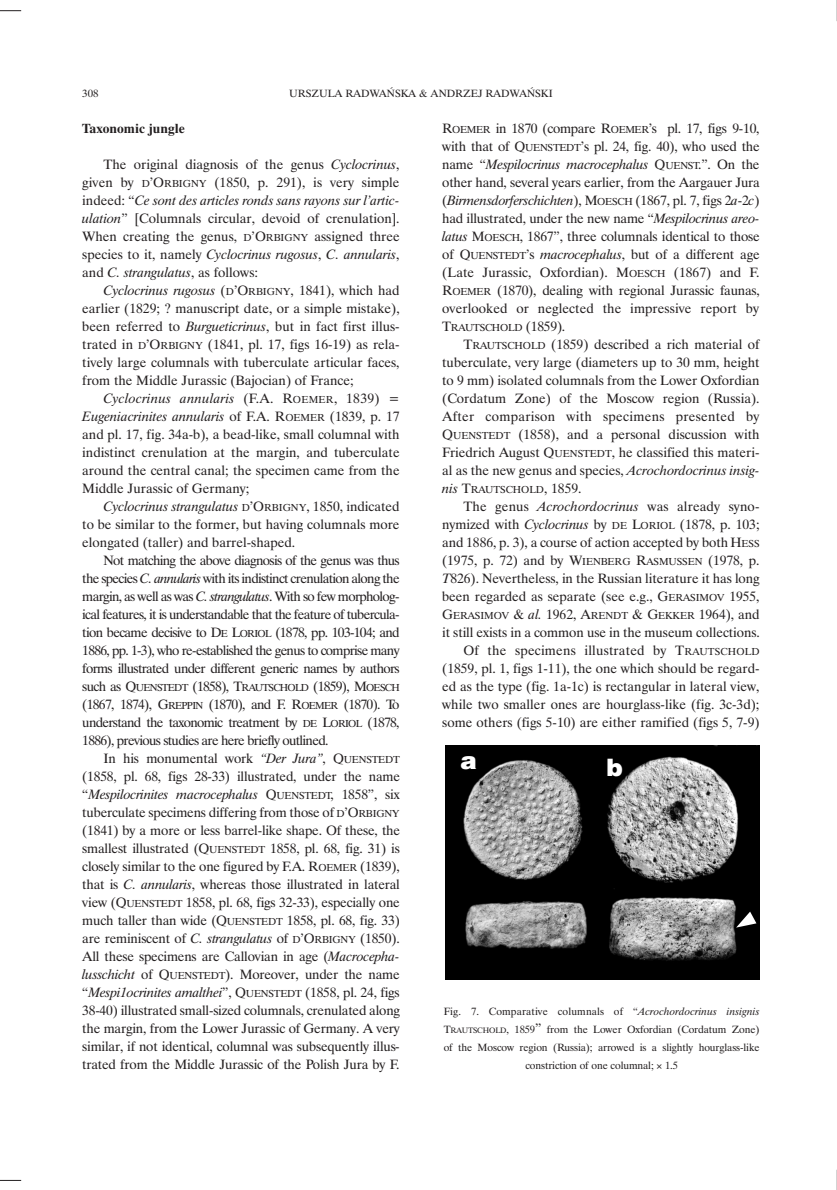
<style>
.page{position:relative;width:837px;height:1190px;background:#fff}
.page>*{position:absolute;margin:0;border:0;box-sizing:border-box;transform-origin:0 0}
.t1{font:900 24px "Phelvetica";color:#fff}
.t2{font:13.5px/18px "Dutch 801 PL";color:#231f20;text-align:justify}
.t3{font:700 13.5px "Dutch 801 PL";color:#231f20}
.t4{font:10.5px/18px "Dutch 801 PL";letter-spacing:-.01em;color:#231f20;text-align:center}
.t5{font:10.2px "Dutch 801 PL";color:#231f20}
.t6{font:10.2px "Dutch 801 PL";letter-spacing:-.02em;color:#231f20}
.s1{font-style:italic}
.s2{font-size:10.2px}
.s3{font-size:13.5px}
.s4{font-style:italic;font-size:13.5px}
.s5{font-size:7.8px}
</style>
<div class="page">
<svg style="left:0;top:10px;width:21px;height:1px"></svg>
<svg style="left:0;top:1180px;width:21px;height:1px"></svg>
<svg style="left:836px;top:0;width:1px;height:21px"></svg>
<svg style="left:836px;top:1169px;width:1px;height:21px"></svg>
<img style="left:445px;top:745px;width:315px;height:234px">
<svg style="left:736px;top:911px;width:20px;height:16px"></svg>
<p class="t4" style="left:82px;top:85px;width:18px">308</p>
<p class="t4" style="left:289px;top:85px;width:265px">URSZULA RADWA¡SKA &amp; ANDRZEJ RADWA¡SKI</p>
<p class="t3" style="left:82px;top:123px;width:104px">Taxonomic jungle</p>
<p class="t2" style="left:82px;top:156px;width:319px;text-indent:21px">The original diagnosis of the genus <span class="s1">Cyclocrinus</span>, given by <span class="s2">D</span>’O<span class="s2">RBIGNY</span> (1850, p. 291), is very simple indeed: “<span class="s1">Ce sont des articles ronds sans rayons sur l’artic&shy;ulation</span>” [Columnals circular, devoid of crenulation].<br>When creating the genus, <span class="s2">D</span>’O<span class="s2">RBIGNY</span> assigned three species to it, namely <span class="s1">Cyclocrinus rugosus</span>, <span class="s1">C. annularis</span>, and <span class="s1">C. strangulatus</span>, as follows:</p>
<p class="t2" style="left:82px;top:282px;width:319px;text-indent:21px"><span class="s1">Cyclocrinus rugosus</span> (<span class="s2">D</span>’O<span class="s2">RBIGNY</span>, 1841), which had earlier (1829; ? manuscript date, or a simple mistake), been referred to <span class="s1">Burgueticrinus</span>, but in fact first illus&shy;trated in <span class="s2">D</span>’O<span class="s2">RBIGNY</span> (1841, pl. 17, figs 16-19) as rela&shy;tively large columnals with tuberculate articular faces, from the Middle Jurassic (Bajocian) of France;</p>
<p class="t2" style="left:82px;top:390px;width:319px;text-indent:21px"><span class="s1">Cyclocrinus annularis</span> (F.A. R<span class="s2">OEMER</span>, 1839) = <span class="s1">Eugeniacrinites annularis</span> of F.A. R<span class="s2">OEMER</span> (1839, p. 17 and pl. 17, fig. 34a-b), a bead-like, small columnal with indistinct crenulation at the margin, and tuberculate around the central canal; the specimen came from the Middle Jurassic of Germany;</p>
<p class="t2" style="left:82px;top:498px;width:319px;text-indent:21px"><span class="s1">Cyclocrinus strangulatus</span> <span class="s2">D</span>’O<span class="s2">RBIGNY</span>, 1850, indicated to be similar to the former, but having columnals more elongated (taller) and barrel-shaped.</p>
<p class="t2" style="left:82px;top:552px;width:319px;text-indent:21px">Not matching the above diagnosis of the genus was thus the species <span class="s1">C. annularis</span> with its indistinct crenulation along the margin, as well as was <span class="s1">C. strangulatus</span>. With so few morpholog&shy;ical features, it is understandable that the feature of tubercula&shy;tion became decisive to D<span class="s2">E</span> L<span class="s2">ORIOL</span> (1878, pp. 103-104; and 1886, pp. 1-3), who re-established the genus to comprise many forms illustrated under different generic names by authors such as Q<span class="s2">UENSTEDT</span> (1858), T<span class="s2">RAUTSCHOLD</span> (1859), M<span class="s2">OESCH </span>(1867, 1874), G<span class="s2">REPPIN</span> (1870), and F. R<span class="s2">OEMER</span> (1870). To understand the taxonomic treatment by <span class="s2">DE</span> L<span class="s2">ORIOL</span> (1878, 1886), previous studies are here briefly outlined.</p>
<p class="t2" style="left:82px;top:750px;width:319px;text-indent:21px">In his monumental work <span class="s1">“Der Jura”</span>, Q<span class="s2">UENSTEDT </span>(1858, pl. 68, figs 28-33) illustrated, under the name “<span class="s1">Mespilocrinites macrocephalus</span> Q<span class="s2">UENSTEDT</span>, 1858”, six tuberculate specimens differing from those of <span class="s2">D</span>’O<span class="s2">RBIGNY </span>(1841) by a more or less barrel-like shape. Of these, the smallest illustrated (Q<span class="s2">UENSTEDT</span> 1858, pl. 68, fig. 31) is closely similar to the one figured by F.A. R<span class="s2">OEMER</span> (1839), that is <span class="s1">C. annularis</span>, whereas those illustrated in lateral view (Q<span class="s2">UENSTEDT</span> 1858, pl. 68, figs 32-33), especially one much taller than wide (Q<span class="s2">UENSTEDT</span> 1858, pl. 68, fig. 33) are reminiscent of <span class="s1">C. strangulatus</span> of <span class="s2">D</span>’O<span class="s2">RBIGNY</span> (1850).<br>All these specimens are Callovian in age (<span class="s1">Macrocepha&shy;lusschicht</span> of Q<span class="s2">UENSTEDT</span>). Moreover, under the name “<span class="s1">Mespi1ocrinites amalthei</span>”, Q<span class="s2">UENSTEDT</span> (1858, pl. 24, figs 38-40) illustrated small-sized columnals, crenulated along the margin, from the Lower Jurassic of Germany. A very similar, if not identical, columnal was subsequently illus&shy;trated from the Middle Jurassic of the Polish Jura by F.</p>
<p class="t2" style="left:442px;top:120px;width:319px">R<span class="s2">OEMER</span> in 1870 (compare R<span class="s2">OEMER</span>’s pl. 17, figs 9-10, with that of Q<span class="s2">UENSTEDT</span>’s pl. 24, fig. 40), who used the name “<span class="s1">Mespilocrinus macrocephalus</span> Q<span class="s2">UENST</span>.”. On the other hand, several years earlier, from the Aargauer Jura (<span class="s1">Birmensdorferschichten</span>), M<span class="s2">OESCH</span> (1867, pl. 7, figs 2<span class="s1">a</span>-2<span class="s1">c</span>) had illustrated, under the new name “<span class="s1">Mespilocrinus areo&shy;latus</span> M<span class="s2">OESCH</span>, 1867”, three columnals identical to those of Q<span class="s2">UENSTEDT</span>’s <span class="s1">macrocephalus</span>, but of a different age (Late Jurassic, Oxfordian). M<span class="s2">OESCH</span> (1867) and F.<br>R<span class="s2">OEMER</span> (1870), dealing with regional Jurassic faunas, overlooked or neglected the impressive report by</p>
<p class="t6" style="left:442px;top:323px;width:125px"><span class="s3">T</span>RAUTSCHOLD <span class="s3">(1859).</span></p>
<p class="t2" style="left:442px;top:336px;width:319px;text-indent:21px">T<span class="s2">RAUTSCHOLD</span> (1859) described a rich material of tuberculate, very large (diameters up to 30 mm, height to 9 mm) isolated columnals from the Lower Oxfordian (Cordatum Zone) of the Moscow region (Russia).<br>After comparison with specimens presented by Q<span class="s2">UENSTEDT</span> (1858), and a personal discussion with Friedrich August Q<span class="s2">UENSTEDT</span>, he classified this materi&shy;al as the new genus and species, <span class="s1">Acrochordocrinus insig-</span></p>
<p class="t5" style="left:442px;top:485px;width:141px"><span class="s4">nis</span> <span class="s3">T</span>RAUTSCHOLD<span class="s3">, 1859.</span></p>
<p class="t2" style="left:442px;top:498px;width:319px;text-align:right">The genus <span class="s1">Acrochordocrinus</span> was already syno&shy;nymized with <span class="s1">Cyclocrinus</span> by <span class="s2">DE</span> L<span class="s2">ORIOL</span> (1878, p. 103; and 1886, p. 3), a course of action accepted by both H<span class="s2">ESS </span>(1975, p. 72) and by W<span class="s2">IENBERG</span> R<span class="s2">ASMUSSEN</span> (1978, p.<br><span class="s1">T</span>826). Nevertheless, in the Russian literature it has long been regarded as separate (see e.g., G<span class="s2">ERASIMOV</span> 1955, G<span class="s2">ERASIMOV</span> &amp; <span class="s1">al.</span> 1962, A<span class="s2">RENDT</span> &amp; G<span class="s2">EKKER</span> 1964), and it still exists in a common use in the museum collections.<br>Of the specimens illustrated by T<span class="s2">RAUTSCHOLD </span>(1859, pl. 1, figs 1-11), the one which should be regard&shy;ed as the type (fig. 1a-1c) is rectangular in lateral view, while two smaller ones are hourglass-like (fig. 3c-3d); some others (figs 5-10) are either ramified (figs 5, 7-9)</p>
<h1 class="t1" style="left:460px;top:751px;width:18px">a</h1>
<h1 class="t1" style="left:606px;top:757px;width:18px">b</h1>
<p class="t4" style="left:444px;top:1003px;width:317px">Fig. 7. Comparative columnals of “<span class="s1">Acrochordocrinus insignis </span>T<span class="s5">RAUTSCHOLD</span>, 1859<span class="s3">”</span> from the Lower Oxfordian (Cordatum Zone) of the Moscow region (Russia); arrowed is a slightly hourglass-like constriction of one columnal; 1.5</p>
</div>
